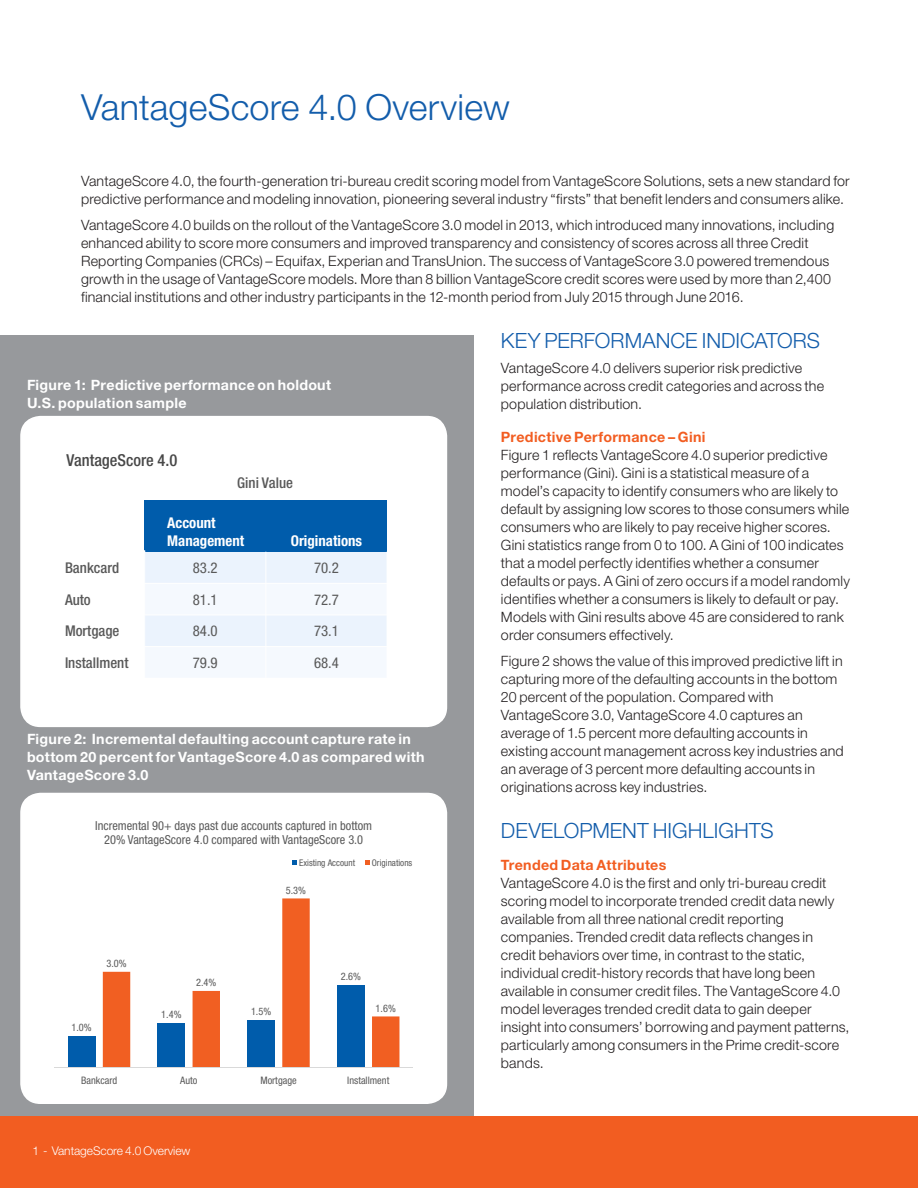
<style>
.page{position:relative;width:918px;height:1188px;background:#fff}
.page>*{position:absolute;margin:0;border:0;box-sizing:border-box;transform-origin:0 0}
.t1{font:300 36px "Helvetica Neue LT Std";letter-spacing:.005em;color:#135dab}
.Level_1_heading{font:300 21px "Helvetica Neue LT Std";color:#135dab}
.t2{font:500 condensed 16.5px "Helvetica Neue LT Std";color:#484848}
.t3{font:500 condensed 14.85px "Helvetica Neue LT Std";color:#595959}
.t4{font:condensed 14.85px "Helvetica Neue LT Std";color:#595959}
.t5{font:700 condensed 14.85px/17.9px "Helvetica Neue LT Std";color:#fff}
.Body{font:300 14.25px/18px "Helvetica Neue LT Std";letter-spacing:.01em;color:#231f20}
.Figure_heading{font:700 14.25px/18px "Helvetica Neue LT Std";letter-spacing:.02em;color:#fff}
.Level_2_heading{font:700 14.25px "Helvetica Neue LT Std";letter-spacing:.02em;color:#f25d21}
.t6{font:condensed 12.45px/14.4px "Helvetica Neue LT Std";color:#595959;text-align:center}
.Footer_lhs{font:300 12px "Helvetica Neue LT Std";letter-spacing:-.005em;color:#fff}
.t7{font:condensed 10.35px "Helvetica Neue LT Std";color:#595959}
.t8{font:condensed 9.15px "Helvetica Neue LT Std";color:#595959}
</style>
<div class="page">
<div style="left:0;top:1116px;width:918px;height:72px;background:#f25d21"></div>
<div style="left:0;top:335px;width:474px;height:781px;background:#97999c"></div>
<div style="left:21px;top:417px;width:425px;height:309px;background:#fff"></div>
<div style="left:145px;top:500px;width:242px;height:52px;background:#005cab"></div>
<div style="left:145px;top:552px;width:242px;height:31px;background:#ebf3fd"></div>
<div style="left:145px;top:583px;width:242px;height:32px;background:#f5f9fe"></div>
<div style="left:145px;top:615px;width:242px;height:32px;background:#ebf3fd"></div>
<div style="left:145px;top:647px;width:242px;height:31px;background:#f5f9fe"></div>
<hr style="left:144px;top:550px;width:1px;height:129px;background:#fff">
<hr style="left:265px;top:552px;width:1px;height:127px;background:#fff">
<hr style="left:60px;top:550px;width:85px;height:3px;background:#fff">
<hr style="left:60px;top:583px;width:328px;height:1px;background:#fff">
<hr style="left:60px;top:615px;width:328px;height:1px;background:#fff">
<hr style="left:60px;top:646px;width:328px;height:1px;background:#fff">
<hr style="left:60px;top:550px;width:1px;height:129px;background:#fff">
<hr style="left:387px;top:552px;width:1px;height:127px;background:#fff">
<hr style="left:60px;top:678px;width:328px;height:1px;background:#fff">
<div style="left:20px;top:416px;width:427px;height:311px;border:2px solid #fff;border-radius:19px"></div>
<div style="left:27px;top:794px;width:413px;height:309px;background:#fff"></div>
<div style="left:68px;top:1036px;width:27px;height:31px;background:#005cab"></div>
<svg style="left:103px;top:898px;width:296px;height:169px;background:#e3ccc7"></svg>
<hr style="left:54px;top:1067px;width:359px;height:1px;background:#d9d9d9">
<svg style="left:292px;top:860px;width:5px;height:5px"></svg>
<svg style="left:365px;top:860px;width:5px;height:5px"></svg>
<div style="left:20px;top:793px;width:427px;height:311px;border:2px solid #fff;border-radius:19px"></div>
<p class="t1" style="left:81px;top:85px;width:430px">VantageScore 4.0 Overview</p>
<p class="Body" style="left:81px;top:171px;width:770px">VantageScore 4.0, the fourth-generation tri-bureau credit scoring model from VantageScore Solutions, sets a new standard for predictive performance and modeling innovation, pioneering several industry “firsts” that benefit lenders and consumers alike.</p>
<p class="Body" style="left:81px;top:216px;width:755px">VantageScore 4.0 builds on the rollout of the VantageScore 3.0 model in 2013, which introduced many innovations, including enhanced ability to score more consumers and improved transparency and consistency of scores across all three Credit Reporting Companies (CRCs) – Equifax, Experian and TransUnion. The success of VantageScore 3.0 powered tremendous growth in the usage of VantageScore models. More than 8 billion VantageScore credit scores were used by more than 2,400 financial institutions and other industry participants in the 12-month period from July 2015 through June 2016.</p>
<p class="Level_1_heading" style="left:501px;top:328px;width:321px">KEY PERFORMANCE INDICATORS</p>
<p class="Body" style="left:501px;top:359px;width:325px">VantageScore 4.0 delivers superior risk predictive performance across credit categories and across the population distribution.</p>
<p class="Level_2_heading" style="left:501px;top:428px;width:206px">Predictive Performance – Gini</p>
<p class="Body" style="left:501px;top:446px;width:351px">Figure 1 reflects VantageScore 4.0 superior predictive performance (Gini). Gini is a statistical measure of a model’s capacity to identify consumers who are likely to default by assigning low scores to those consumers while consumers who are likely to pay receive higher scores.<br>Gini statistics range from 0 to 100. A Gini of 100 indicates that a model perfectly identifies whether a consumer defaults or pays. A Gini of zero occurs if a model randomly identifies whether a consumers is likely to default or pay.<br>Models with Gini results above 45 are considered to rank order consumers effectively.</p>
<p class="Body" style="left:501px;top:652px;width:344px">Figure 2 shows the value of this improved predictive lift in capturing more of the defaulting accounts in the bottom 20 percent of the population. Compared with VantageScore 3.0, VantageScore 4.0 captures an average of 1.5 percent more defaulting accounts in existing account management across key industries and an average of 3 percent more defaulting accounts in originations across key industries.</p>
<p class="Level_1_heading" style="left:501px;top:818px;width:274px">DEVELOPMENT HIGHLIGHTS</p>
<p class="Level_2_heading" style="left:501px;top:856px;width:167px">Trended Data Attributes</p>
<p class="Body" style="left:501px;top:873px;width:350px">VantageScore 4.0 is the first and only tri-bureau credit scoring model to incorporate trended credit data newly available from all three national credit reporting companies. Trended credit data reflects changes in credit behaviors over time, in contrast to the static, individual credit-history records that have long been available in consumer credit files. The VantageScore 4.0 model leverages trended credit data to gain deeper insight into consumers’ borrowing and payment patterns, particularly among consumers in the Prime credit-score bands.</p>
<p class="Figure_heading" style="left:27px;top:375px;width:306px">Figure 1: Predictive performance on holdout<br>U.S. population sample</p>
<p class="t2" style="left:67px;top:450px;width:112px">VantageScore 4.0</p>
<p class="t3" style="left:237px;top:474px;width:57px">Gini Value</p>
<p class="t5" style="left:167px;top:514px;width:78px">Account<br>Management</p>
<p class="t5" style="left:291px;top:532px;width:73px">Originations</p>
<p class="t3" style="left:65px;top:559px;width:56px">Bankcard</p>
<p class="t4" style="left:193px;top:559px;width:26px">83.2</p>
<p class="t4" style="left:314px;top:559px;width:26px">70.2</p>
<p class="t3" style="left:65px;top:591px;width:27px">Auto</p>
<p class="t4" style="left:193px;top:591px;width:26px">81.1</p>
<p class="t4" style="left:314px;top:591px;width:26px">72.7</p>
<p class="t3" style="left:65px;top:622px;width:56px">Mortgage</p>
<p class="t4" style="left:193px;top:623px;width:26px">84.0</p>
<p class="t4" style="left:314px;top:623px;width:26px">73.1</p>
<p class="t3" style="left:65px;top:654px;width:65px">Installment</p>
<p class="t4" style="left:193px;top:654px;width:26px">79.9</p>
<p class="t4" style="left:314px;top:654px;width:26px">68.4</p>
<p class="Figure_heading" style="left:27px;top:730px;width:399px">Figure 2: Incremental defaulting account capture rate in bottom 20 percent for VantageScore 4.0 as compared with<br>VantageScore 3.0</p>
<p class="t6" style="left:95px;top:818px;width:279px">Incremental 90+ days past due accounts captured in bottom<br>20% VantageScore 4.0 compared with VantageScore 3.0</p>
<p class="t8" style="left:299px;top:857px;width:57px">Existing Account</p>
<p class="t8" style="left:372px;top:857px;width:42px">Originations</p>
<p class="t7" style="left:286px;top:884px;width:22px">5.3%</p>
<p class="t7" style="left:106px;top:957px;width:22px">3.0%</p>
<p class="t7" style="left:341px;top:970px;width:22px">2.6%</p>
<p class="t7" style="left:196px;top:977px;width:22px">2.4%</p>
<p class="t7" style="left:376px;top:1002px;width:22px">1.6%</p>
<p class="t7" style="left:161px;top:1008px;width:22px">1.4%</p>
<p class="t7" style="left:251px;top:1005px;width:22px">1.5%</p>
<p class="t7" style="left:72px;top:1021px;width:22px">1.0%</p>
<p class="t7" style="left:81px;top:1074px;width:38px">Bankcard</p>
<p class="t7" style="left:180px;top:1074px;width:19px">Auto</p>
<p class="t7" style="left:260px;top:1074px;width:38px">Mortgage</p>
<p class="t7" style="left:347px;top:1074px;width:44px">Installment</p>
<p class="Footer_lhs" style="left:32px;top:1143px;width:160px">1 - VantageScore 4.0 Overview</p>
</div>
